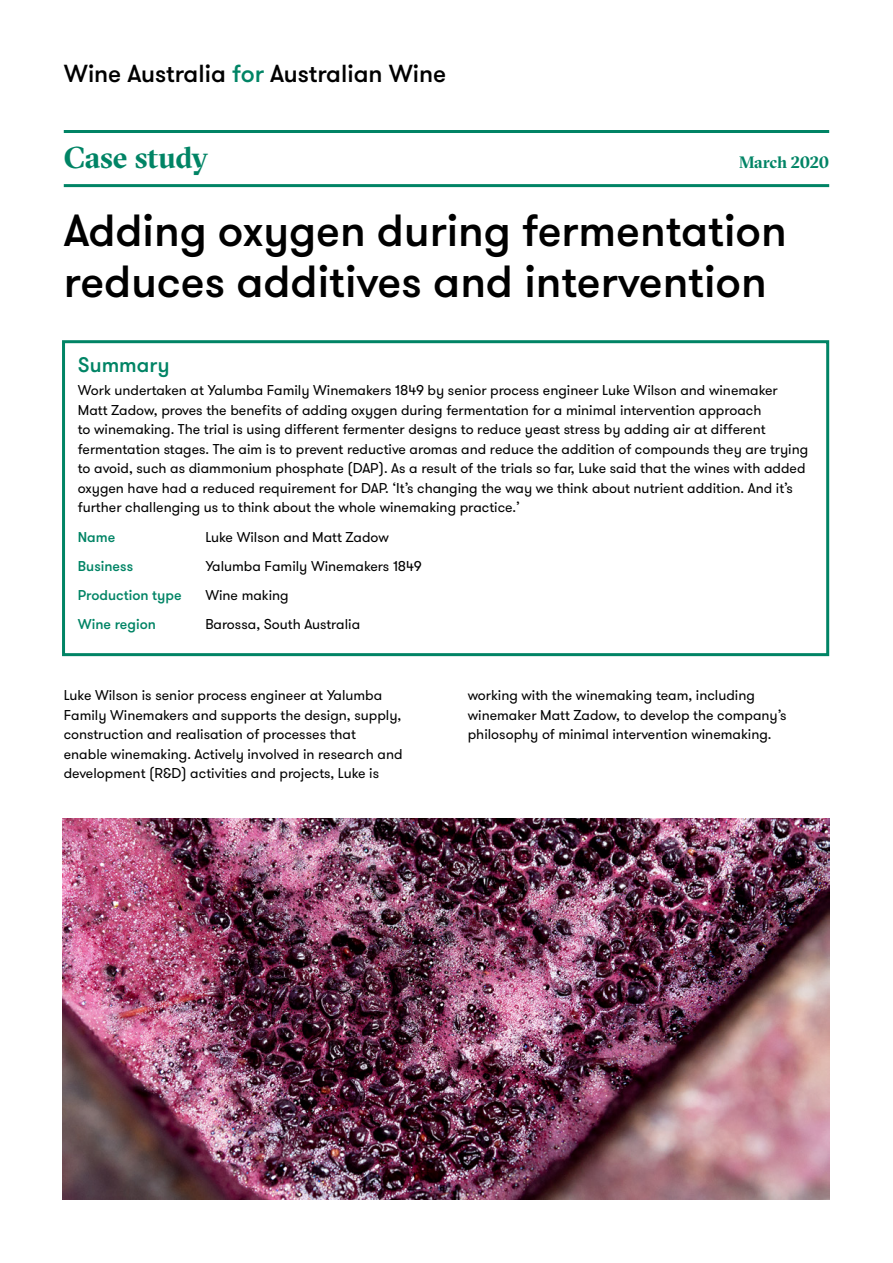
<style>
.page{position:relative;width:893px;height:1263px;background:#fff}
.page>*{position:absolute;margin:0;border:0;box-sizing:border-box;transform-origin:0 0}
.Section_Head{font:500 45px/51px "GT Walsheim";color:#000}
.t1{font:700 30px "GT Sectra Fine";letter-spacing:-.005em;color:#008465}
.t2{font:500 24.6px "GT Walsheim";color:#000}
.A_Head{font:500 21px "GT Walsheim";color:#008465}
.t3{font:700 16.5px "GT Sectra Fine";letter-spacing:-.015em;color:#008465}
.Body_after_Head{font:14.25px/19.5px "GT Walsheim";color:#000}
.Body{font:14.25px/19.5px "GT Walsheim";color:#000}
.Body-2{font:500 14.25px "GT Walsheim";color:#008465}
.s1{color:#008465}
</style>
<div class="page">
<hr style="left:64px;top:184px;width:765px;height:3px;background:#008465">
<hr style="left:64px;top:130px;width:765px;height:3px;background:#008465">
<div style="left:62px;top:340px;width:767px;height:316px;border:3px solid #008465"></div>
<img style="left:62px;top:819px;width:767px;height:380px">
<h3 class="t2" style="left:64px;top:58px;width:384px">Wine Australia <span class="s1">for</span> Australian Wine</h3>
<h2 class="t1" style="left:64px;top:139px;width:146px">Case study</h2>
<p class="t3" style="left:739px;top:152px;width:92px">March 2020</p>
<p class="Section_Head" style="left:64px;top:206px;width:724px">Adding oxygen during fermentation reduces additives and intervention</p>
<p class="A_Head" style="left:78px;top:351px;width:93px">Summary</p>
<p class="Body_after_Head" style="left:78px;top:381px;width:732px">Work undertaken at Yalumba Family Winemakers 1849 by senior process engineer Luke Wilson and winemaker Matt Zadow, proves the benefits of adding oxygen during fermentation for a minimal intervention approach<br>to winemaking. The trial is using different fermenter designs to reduce yeast stress by adding air at different fermentation stages. The aim is to prevent reductive aromas and reduce the addition of compounds they are trying to avoid, such as diammonium phosphate (DAP). As a result of the trials so far, Luke said that the wines with added oxygen have had a reduced requirement for DAP. ‘It’s changing the way we think about nutrient addition. And it’s further challenging us to think about the whole winemaking practice.’</p>
<p class="Body-2" style="left:78px;top:528px;width:39px">Name</p>
<p class="Body" style="left:205px;top:527px;width:185px">Luke Wilson and Matt Zadow</p>
<p class="Body-2" style="left:78px;top:557px;width:57px">Business</p>
<p class="Body" style="left:205px;top:557px;width:218px">Yalumba Family Winemakers 1849</p>
<p class="Body-2" style="left:78px;top:586px;width:105px">Production type</p>
<p class="Body" style="left:205px;top:586px;width:85px">Wine making</p>
<p class="Body-2" style="left:78px;top:616px;width:80px">Wine region</p>
<p class="Body" style="left:205px;top:615px;width:156px">Barossa, South Australia</p>
<p class="Body" style="left:64px;top:686px;width:340px">Luke Wilson is senior process engineer at Yalumba Family Winemakers and supports the design, supply, construction and realisation of processes that enable winemaking. Actively involved in research and development (R&amp;D) activities and projects, Luke is</p>
<p class="Body" style="left:468px;top:686px;width:320px">working with the winemaking team, including winemaker Matt Zadow, to develop the company’s philosophy of minimal intervention winemaking.</p>
</div>
